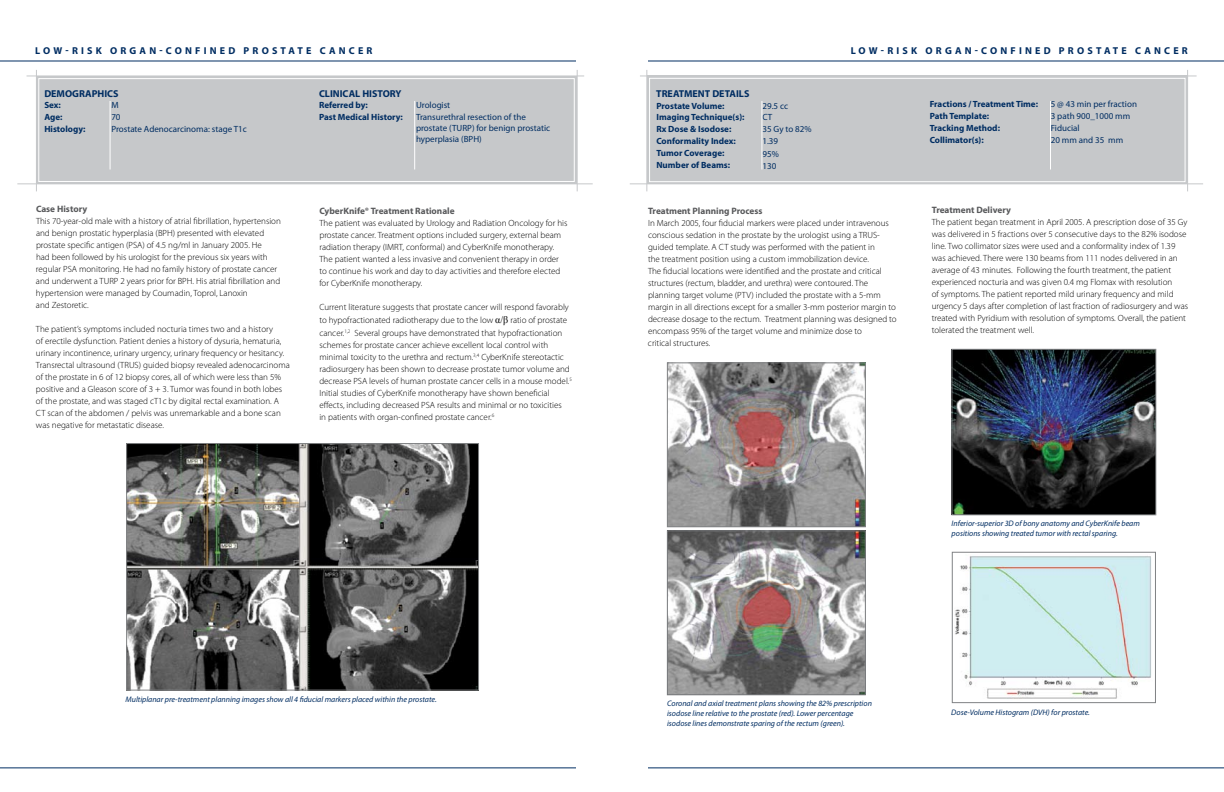
<style>
.page{position:relative;width:1224px;height:792px;background:#fff}
.page>*{position:absolute;margin:0;border:0;box-sizing:border-box;transform-origin:0 0}
.t1{font:700 10px "Myriad Pro";letter-spacing:.32em;color:#002d62}
.t2{font:700 9.2px "Myriad Pro";color:#58595b}
.t3{font:300 9px/12px "Myriad Pro";color:#000}
.t4{font:700 9px "Myriad Pro";color:#002d62}
.t5{font:9px/11px "Myriad Pro";color:#002d62}
.t6{font:italic 8px/10px "Myriad Pro";color:#002d62}
.s1{font-family:"Times New Roman";font-weight:400;font-size:10px}
</style>
<div class="page">
<div style="left:36px;top:76px;width:541px;height:108px;background:#c6c8ca"></div>
<hr style="left:36px;top:70px;width:1px;height:121px;background:#c6c8ca">
<hr style="left:577px;top:70px;width:1px;height:121px;background:#c6c8ca">
<hr style="left:27px;top:75px;width:557px;height:1px;background:#c6c8ca">
<hr style="left:17px;top:183px;width:576px;height:1px;background:#c6c8ca">
<div style="left:647px;top:76px;width:540px;height:108px;background:#c6c8ca"></div>
<hr style="left:646px;top:70px;width:1px;height:121px;background:#c6c8ca">
<hr style="left:1187px;top:70px;width:1px;height:121px;background:#c6c8ca">
<hr style="left:640px;top:75px;width:557px;height:1px;background:#c6c8ca">
<hr style="left:630px;top:183px;width:573px;height:1px;background:#c6c8ca">
<div style="left:649px;top:78px;width:536px;height:104px;border:1px solid #fff"></div>
<hr style="left:762px;top:101px;width:1px;height:69px;background:#fff">
<hr style="left:1050px;top:101px;width:1px;height:69px;background:#fff">
<hr style="left:414px;top:101px;width:1px;height:69px;background:#fff">
<hr style="left:110px;top:101px;width:1px;height:69px;background:#fff">
<div style="left:39px;top:78px;width:536px;height:104px;border:1px solid #fff"></div>
<hr style="left:0;top:61px;width:576px;height:1px;background:#002d62">
<hr style="left:0;top:768px;width:576px;height:1px;background:#002d62">
<hr style="left:648px;top:61px;width:576px;height:1px;background:#002d62">
<hr style="left:648px;top:768px;width:576px;height:1px;background:#002d62">
<img style="left:128px;top:445px;width:349px;height:243px">
<div style="left:126px;top:443px;width:353px;height:247px;border:1px solid #808284"></div>
<img style="left:954px;top:351px;width:200px;height:162px">
<div style="left:952px;top:349px;width:204px;height:166px;border:1px solid #808284"></div>
<img style="left:955px;top:556px;width:196px;height:143px">
<div style="left:952px;top:552px;width:204px;height:151px;border:1px solid #808284"></div>
<img style="left:669px;top:532px;width:195px;height:161px">
<div style="left:667px;top:530px;width:199px;height:165px;border:1px solid #76787b"></div>
<img style="left:669px;top:364px;width:195px;height:161px">
<div style="left:667px;top:362px;width:199px;height:165px;border:1px solid #808284"></div>
<p class="t1" style="left:35px;top:44px;width:339px">low-risk organ-confined prostate cancer</p>
<p class="t1" style="left:44px;top:87px;width:29px">DEMOGRAP</p>
<p class="t1" style="left:97px;top:87px;width:13px">HICS</p>
<p class="t4" style="left:44px;top:99px;width:18px">Sex:</p>
<p class="t5" style="left:111px;top:100px;width:9px">M</p>
<p class="t4" style="left:44px;top:111px;width:20px">Age:</p>
<p class="t5" style="left:111px;top:112px;width:11px">70</p>
<p class="t4" style="left:44px;top:123px;width:43px">Histology:</p>
<p class="t5" style="left:111px;top:124px;width:137px">Prostate Adenocarcinoma: stage T1c</p>
<p class="t2" style="left:36px;top:203px;width:53px">Case History</p>
<p class="t3" style="left:36px;top:215px;width:246px">This 70-year-old male with a history of atrial fibrillation, hypertension and benign prostatic hyperplasia (BPH) presented with elevated prostate specific antigen (PSA) of 4.5 ng/ml in January 2005. He<br>had been followed by his urologist for the previous six years with regular PSA monitoring. He had no family history of prostate cancer and underwent a TURP 2 years prior for BPH. His atrial fibrillation and hypertension were managed by Coumadin, Toprol, Lanoxin<br>and Zestoretic.</p>
<p class="t3" style="left:36px;top:323px;width:255px">The patient’s symptoms included nocturia times two and a history<br>of erectile dysfunction. Patient denies a history of dysuria, hematuria, urinary incontinence, urinary urgency, urinary frequency or hesitancy.<br>Transrectal ultrasound (TRUS) guided biopsy revealed adenocarcinoma of the prostate in 6 of 12 biopsy cores, all of which were less than 5% positive and a Gleason score of 3 + 3. Tumor was found in both lobes of the prostate, and was staged cT1c by digital rectal examination. A CT scan of the abdomen / pelvis was unremarkable and a bone scan was negative for metastatic disease.</p>
<p class="t1" style="left:319px;top:87px;width:7px">CLINICAL</p>
<p class="t1" style="left:362px;top:87px;width:14px">HISTOR</p>
<p class="t1" style="left:396px;top:87px;width:8px">Y</p>
<p class="t4" style="left:319px;top:99px;width:50px">Referred by:</p>
<p class="t5" style="left:416px;top:100px;width:36px">Urologist</p>
<p class="t4" style="left:319px;top:111px;width:85px">Past Medical History:</p>
<p class="t5" style="left:416px;top:112px;width:136px">Transurethral resection of the prostate (TURP) for benign prostatic hyperplasia (BPH)</p>
<p class="t2" style="left:319px;top:205px;width:137px">CyberKnife® Treatment Rationale</p>
<p class="t3" style="left:319px;top:217px;width:250px">The patient was evaluated by Urology and Radiation Oncology for his prostate cancer. Treatment options included surgery, external beam radiation therapy (IMRT, conformal) and CyberKnife monotherapy.<br>The patient wanted a less invasive and convenient therapy in order to continue his work and day to day activities and therefore elected for CyberKnife monotherapy.</p>
<p class="t3" style="left:319px;top:300px;width:251px;line-height:13px">Current literature suggests that prostate cancer will respond favorably to hypofractionated radiotherapy due to the low <span class="s1">α/β</span> ratio of prostate cancer.<sup>1,2</sup> Several groups have demonstrated that hypofractionation</p>
<p class="t3" style="left:319px;top:339px;width:254px">schemes for prostate cancer achieve excellent local control with minimal toxicity to the urethra and rectum.<sup>3,4</sup> CyberKnife stereotactic radiosurgery has been shown to decrease prostate tumor volume and decrease PSA levels of human prostate cancer cells in a mouse model.<sup>5<br></sup>Initial studies of CyberKnife monotherapy have shown beneficial effects, including decreased PSA results and minimal or no toxicities<br>in patients with organ-confined prostate cancer.<sup>6</sup></p>
<p class="t6" style="left:126px;top:694px;width:313px">Multiplanar pre-treatment planning images show all 4 fiducial markers placed within the prostate.</p>
<p class="t1" style="left:656px;top:87px;width:7px">TREAT</p>
<p class="t1" style="left:684px;top:87px;width:16px">MENT</p>
<p class="t1" style="left:712px;top:87px;width:7px">DETAILS</p>
<p class="t4" style="left:656px;top:100px;width:70px">Prostate Volume:</p>
<p class="t5" style="left:762px;top:100px;width:27px">29.5 cc</p>
<p class="t4" style="left:656px;top:112px;width:90px">Imaging Technique(s):</p>
<p class="t5" style="left:762px;top:112px;width:11px">CT</p>
<p class="t4" style="left:656px;top:124px;width:76px">Rx Dose &amp; Isodose:</p>
<p class="t5" style="left:762px;top:124px;width:51px">35 Gy to 82%</p>
<p class="t4" style="left:656px;top:136px;width:81px">Conformality Index:</p>
<p class="t5" style="left:762px;top:136px;width:17px">1.39</p>
<p class="t4" style="left:656px;top:148px;width:69px">Tumor Coverage:</p>
<p class="t5" style="left:762px;top:148px;width:18px">95%</p>
<p class="t4" style="left:656px;top:160px;width:75px">Number of Beams:</p>
<p class="t5" style="left:762px;top:160px;width:15px">130</p>
<p class="t1" style="left:851px;top:44px;width:339px">low-risk organ-confined prostate cancer</p>
<p class="t4" style="left:930px;top:98px;width:110px">Fractions / Treatment Time:</p>
<p class="t5" style="left:1051px;top:99px;width:88px">5 @ 43 min per fraction</p>
<p class="t4" style="left:930px;top:110px;width:61px">Path Template:</p>
<p class="t5" style="left:1051px;top:111px;width:81px">3 path 900_1000 mm</p>
<p class="t4" style="left:930px;top:122px;width:72px">Tracking Method:</p>
<p class="t5" style="left:1051px;top:123px;width:30px">Fiducial</p>
<p class="t4" style="left:930px;top:134px;width:55px">Collimator(s):</p>
<p class="t5" style="left:1051px;top:135px;width:74px">20 mm and 35 mm</p>
<p class="t2" style="left:648px;top:205px;width:116px">Treatment Planning Process</p>
<p class="t3" style="left:648px;top:217px;width:250px">In March 2005, four fiducial markers were placed under intravenous conscious sedation in the prostate by the urologist using a TRUS&shy;guided template. A CT study was performed with the patient in<br>the treatment position using a custom immobilization device.<br>The fiducial locations were identified and the prostate and critical structures (rectum, bladder, and urethra) were contoured. The planning target volume (PTV) included the prostate with a 5-mm margin in all directions except for a smaller 3-mm posterior margin to decrease dosage to the rectum. Treatment planning was designed to encompass 95% of the target volume and minimize dose to<br>critical structures.</p>
<p class="t2" style="left:932px;top:204px;width:81px">Treatment Delivery</p>
<p class="t3" style="left:932px;top:216px;width:258px">The patient began treatment in April 2005. A prescription dose of 35 Gy was delivered in 5 fractions over 5 consecutive days to the 82% isodose line. Two collimator sizes were used and a conformality index of 1.39 was achieved. There were 130 beams from 111 nodes delivered in an average of 43 minutes. Following the fourth treatment, the patient experienced nocturia and was given 0.4 mg Flomax with resolution<br>of symptoms. The patient reported mild urinary frequency and mild urgency 5 days after completion of last fraction of radiosurgery and was treated with Pyridium with resolution of symptoms. Overall, the patient tolerated the treatment well.</p>
<p class="t6" style="left:952px;top:518px;width:190px">Inferior-superior 3D of bony anatomy and CyberKnife beam positions showing treated tumor with rectal sparing.</p>
<p class="t6" style="left:667px;top:698px;width:206px">Coronal and axial treatment plans showing the 82% prescription isodose line relative to the prostate (red). Lower percentage isodose lines demonstrate sparing of the rectum (green).</p>
<p class="t6" style="left:951px;top:707px;width:140px">Dose-Volume Histogram (DVH) for prostate.</p>
</div>
